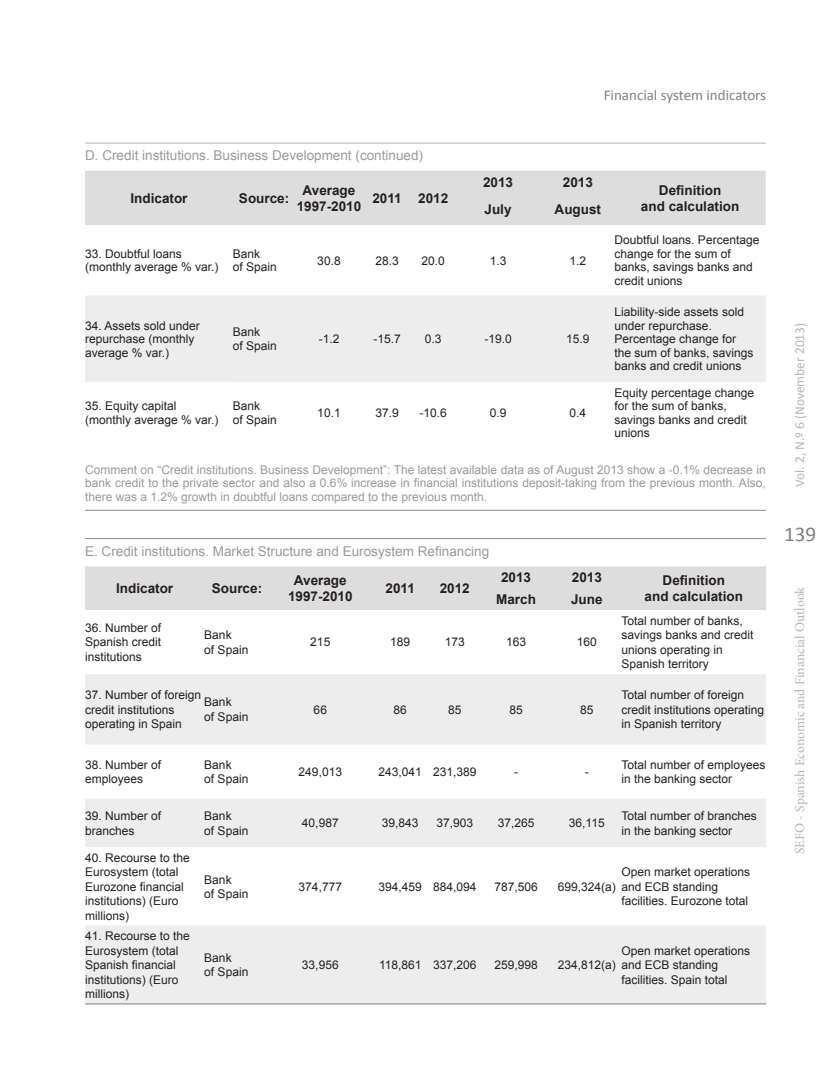
<style>
.page{position:relative;width:830px;height:1085px;background:#fff}
.page>*{position:absolute;margin:0;border:0;box-sizing:border-box;transform-origin:0 0}
.t1{font:21px "Calibri";color:#7f807f}
._1-TITULO_ARTICULO{font:15px "Calibri";color:#7f807f}
.t2{font:700 13.5px/16.2px "Arial";color:#231f20;text-align:center}
.Exhibit{font:13.5px "Arial";color:#9b9998}
.t3{font:13.5px "Minion Pro";color:#b7b5b5}
.t4{font:13.5px "Calibri";color:#b7b5b5}
.t5{font:12px/14.4px "Arial";color:#231f20}
.Exhibit_-_Source{font:12px/13.5px "Arial";color:#9b9998;text-align:justify}
</style>
<div class="page">
<div style="left:85px;top:171px;width:680px;height:54px;background:#dedddd"></div>
<div style="left:85px;top:296px;width:680px;height:86px;background:#ededed"></div>
<hr style="left:85px;top:143px;width:680px;height:1px;background:#b7b5b5">
<hr style="left:85px;top:509px;width:680px;height:2px;background:#9b9998">
<div style="left:85px;top:566px;width:680px;height:44px;background:#dedddd"></div>
<svg style="left:85px;top:674px;width:680px;height:329px;fill:#ededed"></svg>
<hr style="left:85px;top:1003px;width:119px;height:1px;background:#7f807f">
<hr style="left:204px;top:1003px;width:65px;height:1px;background:#7f807f">
<hr style="left:269px;top:1003px;width:102px;height:1px;background:#7f807f">
<hr style="left:371px;top:1003px;width:58px;height:1px;background:#7f807f">
<hr style="left:429px;top:1003px;width:50px;height:1px;background:#7f807f">
<hr style="left:479px;top:1003px;width:73px;height:1px;background:#7f807f">
<hr style="left:552px;top:1003px;width:69px;height:1px;background:#7f807f">
<hr style="left:621px;top:1003px;width:144px;height:1px;background:#7f807f">
<hr style="left:85px;top:538px;width:680px;height:1px;background:#9b9998">
<p class="Exhibit" style="left:85px;top:147px;width:339px">D. Credit institutions. Business Development (continued)</p>
<p class="t2" style="left:130px;top:190px;width:59px">Indicator</p>
<p class="t2" style="left:239px;top:190px;width:52px">Source:</p>
<p class="t2" style="left:296px;top:182px;width:66px">Average<br>1997-2010</p>
<p class="t2" style="left:372px;top:190px;width:31px">2011</p>
<p class="t2" style="left:418px;top:190px;width:32px">2012</p>
<p class="_1-TITULO_ARTICULO" style="left:603px;top:85px;width:164px">Financial system indicators</p>
<p class="t2" style="left:483px;top:174px;width:32px">2013</p>
<p class="t2" style="left:562px;top:174px;width:32px">2013</p>
<p class="t2" style="left:658px;top:182px;width:64px">Definition</p>
<p class="t2" style="left:484px;top:201px;width:29px">July</p>
<p class="t2" style="left:554px;top:201px;width:48px">August</p>
<p class="t2" style="left:640px;top:198px;width:100px">and calculation</p>
<p class="t5" style="left:85px;top:247px;width:135px;line-height:13.5px">33. Doubtful loans (monthly average % var.)</p>
<p class="t5" style="left:233px;top:247px;width:46px;line-height:13.5px">Bank<br>of Spain</p>
<p class="t5" style="left:317px;top:253px;width:25px">30.8</p>
<p class="t5" style="left:375px;top:253px;width:25px">28.3</p>
<p class="t5" style="left:421px;top:253px;width:25px">20.0</p>
<p class="t5" style="left:489px;top:253px;width:18px">1.3</p>
<p class="t5" style="left:569px;top:253px;width:18px">1.2</p>
<p class="t5" style="left:85px;top:319px;width:116px;line-height:13.5px">34. Assets sold under repurchase (monthly average % var.)</p>
<p class="t5" style="left:233px;top:325px;width:46px;line-height:13.5px">Bank<br>of Spain</p>
<p class="t5" style="left:318px;top:332px;width:22px">-1.2</p>
<p class="t5" style="left:373px;top:332px;width:29px">-15.7</p>
<p class="t5" style="left:424px;top:332px;width:18px">0.3</p>
<p class="t5" style="left:484px;top:332px;width:29px">-19.0</p>
<p class="t5" style="left:566px;top:332px;width:25px">15.9</p>
<p class="t5" style="left:614px;top:233px;width:146px;line-height:13.5px">Doubtful loans. Percentage change for the sum of banks, savings banks and credit unions</p>
<p class="t5" style="left:614px;top:305px;width:140px;line-height:13.5px">Liability-side assets sold under repurchase.<br>Percentage change for the sum of banks, savings banks and credit unions</p>
<p class="t5" style="left:614px;top:386px;width:141px;line-height:13.5px">Equity percentage change for the sum of banks, savings banks and credit unions</p>
<p class="Exhibit_-_Source" style="left:85px;top:463px;width:681px">Comment on “Credit institutions. Business Development”: The latest available data as of August 2013 show a -0.1% decrease in bank credit to the private sector and also a 0.6% increase in financial institutions deposit-taking from the previous month. Also, there was a 1.2% growth in doubtful loans compared to the previous month.</p>
<p class="t5" style="left:85px;top:399px;width:135px;line-height:13.5px">35. Equity capital (monthly average % var.)</p>
<p class="t5" style="left:233px;top:399px;width:46px;line-height:13.5px">Bank<br>of Spain</p>
<p class="t5" style="left:317px;top:406px;width:25px">10.1</p>
<p class="t5" style="left:375px;top:406px;width:25px">37.9</p>
<p class="t5" style="left:419px;top:406px;width:29px">-10.6</p>
<p class="t5" style="left:489px;top:406px;width:18px">0.9</p>
<p class="t5" style="left:569px;top:406px;width:18px">0.4</p>
<p class="Exhibit" style="left:85px;top:542px;width:405px">E. Credit institutions. Market Structure and Eurosystem Refinancing</p>
<p class="t2" style="left:116px;top:580px;width:59px">Indicator</p>
<p class="t2" style="left:212px;top:580px;width:52px">Source:</p>
<p class="t2" style="left:288px;top:572px;width:66px">Average<br>1997-2010</p>
<p class="t2" style="left:385px;top:580px;width:31px">2011</p>
<p class="t2" style="left:439px;top:580px;width:32px">2012</p>
<p class="t2" style="left:501px;top:569px;width:32px">2013</p>
<p class="t2" style="left:571px;top:569px;width:32px">2013</p>
<p class="t2" style="left:662px;top:572px;width:64px">Definition</p>
<p class="t2" style="left:496px;top:591px;width:41px">March</p>
<p class="t2" style="left:570px;top:591px;width:33px">June</p>
<p class="t2" style="left:644px;top:588px;width:100px">and calculation</p>
<p class="t5" style="left:85px;top:620px;width:78px;text-align:justify">36. Number of Spanish credit institutions</p>
<p class="t5" style="left:204px;top:627px;width:46px">Bank<br>of Spain</p>
<p class="t5" style="left:310px;top:635px;width:22px">215</p>
<p class="t5" style="left:390px;top:635px;width:22px">189</p>
<p class="t5" style="left:444px;top:635px;width:22px">173</p>
<p class="t5" style="left:506px;top:635px;width:22px">163</p>
<p class="t5" style="left:576px;top:635px;width:22px">160</p>
<p class="t5" style="left:85px;top:687px;width:118px">37. Number of foreign credit institutions operating in Spain</p>
<p class="t5" style="left:204px;top:695px;width:46px">Bank<br>of Spain</p>
<p class="t5" style="left:313px;top:702px;width:15px">66</p>
<p class="t5" style="left:393px;top:702px;width:15px">86</p>
<p class="t5" style="left:448px;top:702px;width:15px">85</p>
<p class="t5" style="left:509px;top:702px;width:15px">85</p>
<p class="t5" style="left:580px;top:702px;width:15px">85</p>
<p class="t5" style="left:85px;top:757px;width:78px">38. Number of employees</p>
<p class="t5" style="left:204px;top:757px;width:46px">Bank<br>of Spain</p>
<p class="t5" style="left:298px;top:764px;width:45px">249,013</p>
<p class="t5" style="left:378px;top:764px;width:45px">243,041</p>
<p class="t5" style="left:433px;top:764px;width:45px">231,389</p>
<p class="t5" style="left:514px;top:764px;width:5px">-</p>
<p class="t5" style="left:584px;top:764px;width:5px">-</p>
<p class="t5" style="left:621px;top:613px;width:134px">Total number of banks, savings banks and credit unions operating in<br>Spanish territory</p>
<p class="t5" style="left:621px;top:687px;width:144px">Total number of foreign credit institutions operating in Spanish territory</p>
<p class="t5" style="left:621px;top:757px;width:146px">Total number of employees in the banking sector</p>
<p class="t5" style="left:85px;top:808px;width:78px">39. Number of branches</p>
<p class="t5" style="left:204px;top:808px;width:46px">Bank<br>of Spain</p>
<p class="t5" style="left:302px;top:815px;width:38px">40,987</p>
<p class="t5" style="left:382px;top:815px;width:38px">39,843</p>
<p class="t5" style="left:436px;top:815px;width:38px">37,903</p>
<p class="t5" style="left:497px;top:815px;width:38px">37,265</p>
<p class="t5" style="left:568px;top:815px;width:37px">36,115</p>
<p class="t5" style="left:621px;top:808px;width:137px">Total number of branches in the banking sector</p>
<p class="t5" style="left:85px;top:850px;width:106px">40. Recourse to the<br>Eurosystem (total<br>Eurozone financial institutions) (Euro millions)</p>
<p class="t5" style="left:621px;top:864px;width:130px">Open market operations and ECB standing facilities. Eurozone total</p>
<p class="t5" style="left:204px;top:872px;width:46px">Bank<br>of Spain</p>
<p class="t5" style="left:298px;top:879px;width:45px">374,777</p>
<p class="t5" style="left:378px;top:879px;width:45px">394,459</p>
<p class="t5" style="left:433px;top:879px;width:45px">884,094</p>
<p class="t5" style="left:494px;top:879px;width:45px">787,506</p>
<p class="t5" style="left:557px;top:879px;width:60px">699,324(a)</p>
<p class="t5" style="left:85px;top:928px;width:106px">41. Recourse to the<br>Eurosystem (total<br>Spanish financial institutions) (Euro millions)</p>
<p class="t5" style="left:621px;top:943px;width:130px">Open market operations and ECB standing facilities. Spain total</p>
<p class="t5" style="left:204px;top:950px;width:46px">Bank<br>of Spain</p>
<p class="t5" style="left:302px;top:957px;width:38px">33,956</p>
<p class="t5" style="left:379px;top:957px;width:44px">118,861</p>
<p class="t5" style="left:433px;top:957px;width:45px">337,206</p>
<p class="t5" style="left:494px;top:957px;width:45px">259,998</p>
<p class="t5" style="left:557px;top:957px;width:60px">234,812(a)</p>
<p class="t4" style="left:790px;top:487px;width:166px;rotate:-90deg">Vol. 2, N.º 6 (November 2013)</p>
<p class="t1" style="left:783px;top:520px;width:33px">139</p>
<p class="t3" style="left:790px;top:853px;width:268px;rotate:-90deg">SEFO - Spanish Economic and Financial Outlook</p>
</div>
